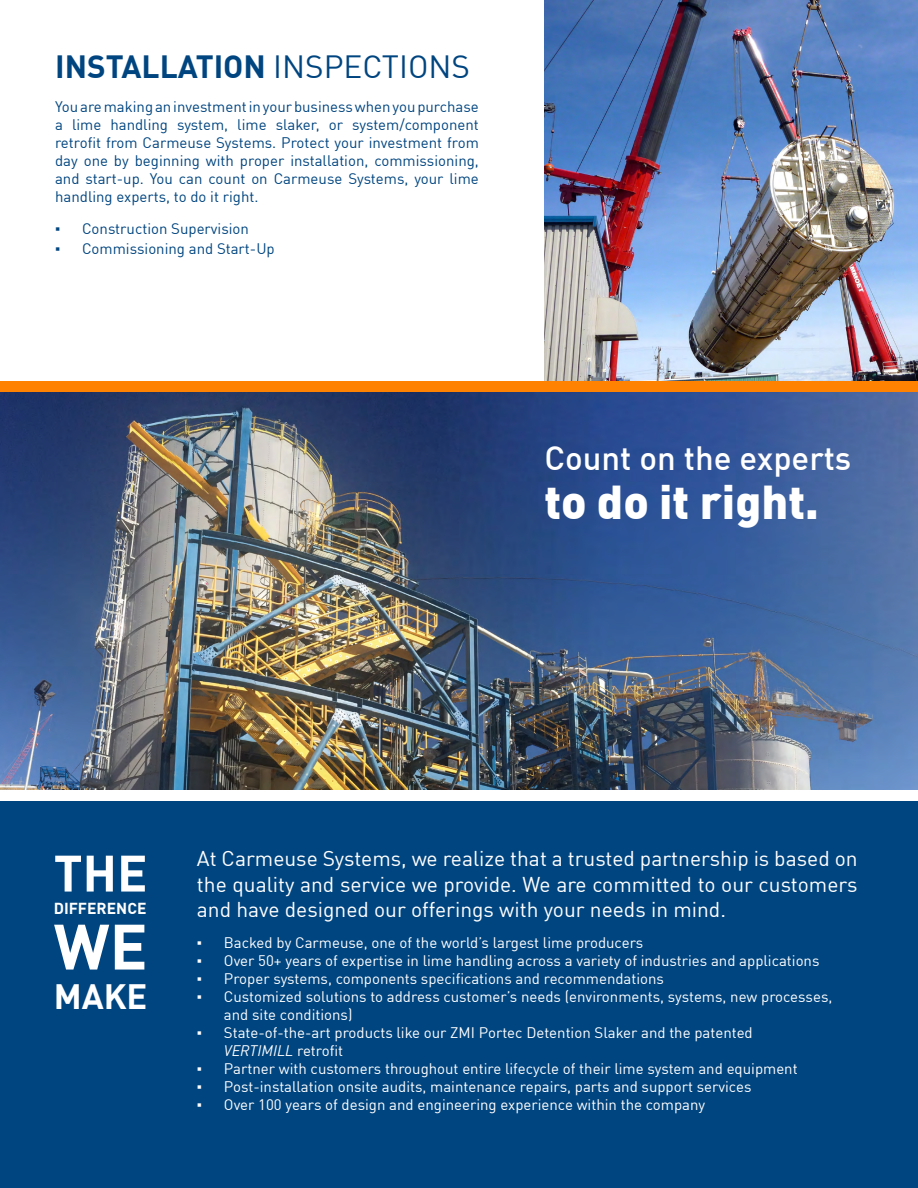
<style>
.page{position:relative;width:918px;height:1188px;background:#fff}
.page>*{position:absolute;margin:0;border:0;box-sizing:border-box;transform-origin:0 0}
.t1{font:700 63px "DIN Offc";color:#fff}
.t2{font:700 50.4px "DIN Offc";color:#fff}
.t3{font:900 46.5px "DIN Offc";color:#fff}
.t4{font:700 34.5px "DIN Offc";color:#fff}
.t5{font:500 33px "DIN Offc";color:#fff}
.t6{font:700 31.5px "DIN Offc";color:#004580}
.t7{font:21px/25.2px "DIN Offc";color:#fff;text-align:justify}
.t8{font:700 15.6px "DIN Offc";color:#fff}
.t9{font:15px/18px "DIN Offc";color:#fff}
.t10{font:15px/18px "DIN Offc";color:#004580;text-align:justify}
.s1{font-weight:400}
.s2{font-family:"Arial"}
.s3{font-style:italic}
</style>
<div class="page">
<div style="left:1px;top:801px;width:917px;height:387px;background:#004580"></div>
<img style="left:0;top:392px;width:918px;height:398px">
<img style="left:544px;top:0;width:374px;height:381px">
<div style="left:0;top:381px;width:918px;height:11px;background:#ff8300"></div>
<h3 class="t6" style="left:55px;top:46px;width:417px">INSTALLATION <span class="s1">INSPECTIONS</span></h3>
<p class="t10" style="left:55px;top:98px;width:425px">You are making an investment in your business when you purchase a lime handling system, lime slaker, or system/component retrofit from Carmeuse Systems. Protect your investment from day one by beginning with proper installation, commissioning, and start-up. You can count on Carmeuse Systems, your lime handling experts, to do it right.</p>
<p class="t10" style="left:55px;top:219px;width:195px"><span class="s2">▪</span> Construction Supervision</p>
<p class="t10" style="left:55px;top:239px;width:221px"><span class="s2">▪</span> Commissioning and Start-Up</p>
<h3 class="t5" style="left:544px;top:437px;width:309px">Count on the experts</h3>
<h3 class="t3" style="left:544px;top:471px;width:276px">to do it right.</h3>
<h2 class="t2" style="left:54px;top:840px;width:95px">THE</h2>
<p class="t8" style="left:54px;top:898px;width:94px">DIFFERENCE</p>
<h1 class="t1" style="left:54px;top:906px;width:95px">WE</h1>
<h3 class="t4" style="left:54px;top:974px;width:95px">MAKE</h3>
<h3 class="t7" style="left:197px;top:846px;width:662px">At Carmeuse Systems, we realize that a trusted partnership is based on the quality and service we provide. We are committed to our customers and have designed our offerings with your needs in mind.</h3>
<p class="t9" style="left:197px;top:934px;width:448px"><span class="s2">▪</span> Backed by Carmeuse, one of the world’s largest lime producers</p>
<p class="t9" style="left:197px;top:952px;width:624px"><span class="s2">▪</span> Over 50+ years of expertise in lime handling across a variety of industries and applications</p>
<p class="t9" style="left:197px;top:970px;width:469px"><span class="s2">▪</span> Proper systems, components specifications and recommendations</p>
<p class="t9" style="left:224px;top:988px;width:610px;text-indent:-27px"><span class="s2">▪</span> Customized solutions to address customer’s needs (environments, systems, new processes, and site conditions)</p>
<p class="t9" style="left:224px;top:1024px;width:530px;text-indent:-27px"><span class="s2">▪</span> State-of-the-art products like our ZMI Portec Detention Slaker and the patented<br><span class="s3">VERTIMILL</span> retrofit</p>
<p class="t9" style="left:197px;top:1060px;width:602px"><span class="s2">▪</span> Partner with customers throughout entire lifecycle of their lime system and equipment</p>
<p class="t9" style="left:197px;top:1078px;width:556px"><span class="s2">▪</span> Post-installation onsite audits, maintenance repairs, parts and support services</p>
<p class="t9" style="left:197px;top:1096px;width:510px"><span class="s2">▪</span> Over 100 years of design and engineering experience within the company</p>
</div>
